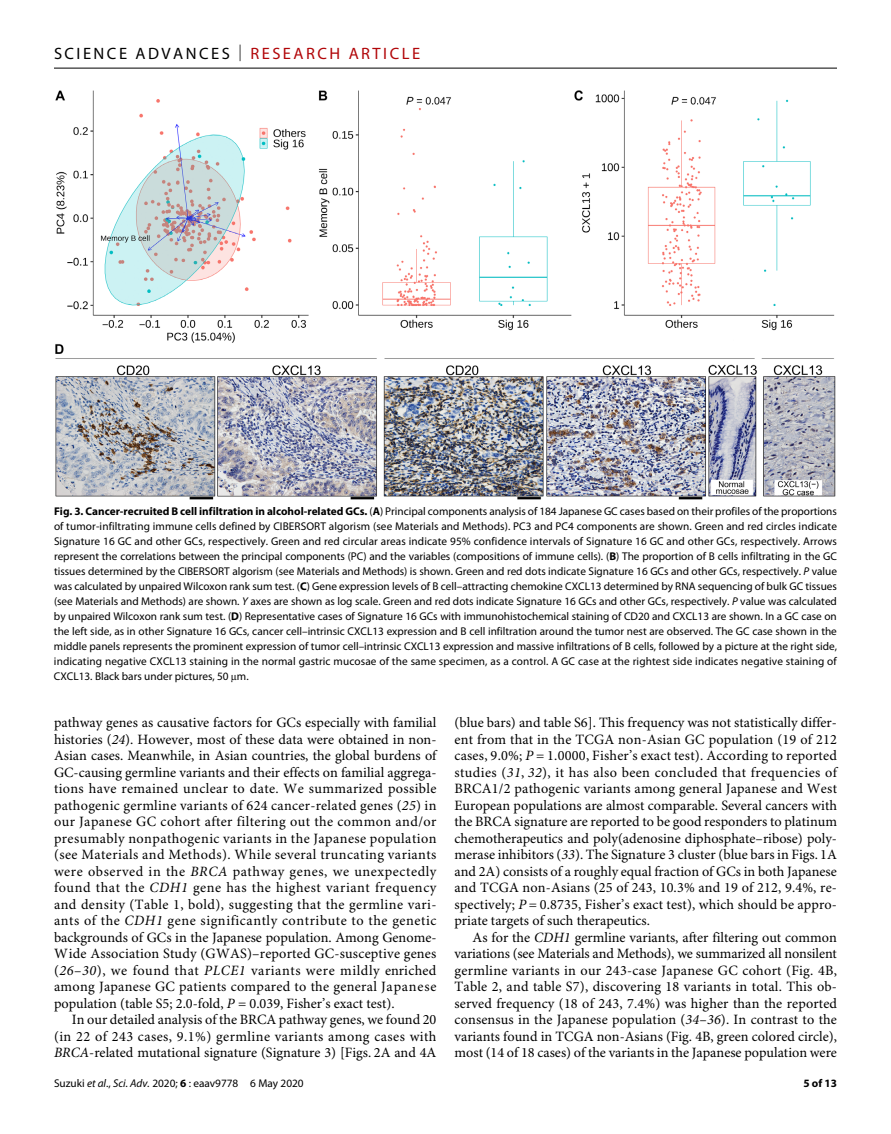
<style>
.page{position:relative;width:891px;height:1134px;background:#fff}
.page>*{position:absolute;margin:0;border:0;box-sizing:border-box;transform-origin:0 0}
.t1{font:16.5px "Myriad Pro";letter-spacing:.15em;color:#000}
.t2{font:14.25px/16.5px "Minion Pro";color:#000;text-align:justify}
.t3{font:11.25px/15px "Myriad Pro";color:#000;text-align:justify}
.t4{font:700 11.25px "Myriad Pro";color:#000}
.s1{font-weight:300}
.s2{color:#b10508}
.s3{font-weight:700}
.s4{font-style:italic}
</style>
<div class="page">
<hr style="left:54px;top:68px;width:783px;height:1px;background:#000">
<img style="left:55px;top:90px;width:781px;height:409px">
<p class="t1" style="left:54px;top:40px;width:368px">SCIENCE ADVANCES <span class="s1">|</span> <span class="s2">RESEARCH ARTICLE</span></p>
<p class="t3" style="left:54px;top:504px;width:785px"><span class="s3">Fig. 3. Cancer-recruited B cell infiltration in alcohol-related GCs.</span> (<span class="s3">A</span>) Principal components analysis of 184 Japanese GC cases based on their profiles of the proportions of tumor-infiltrating immune cells defined by CIBERSORT algorism (see Materials and Methods). PC3 and PC4 components are shown. Green and red circles indicate Signature 16 GC and other GCs, respectively. Green and red circular areas indicate 95% confidence intervals of Signature 16 GC and other GCs, respectively. Arrows represent the correlations between the principal components (PC) and the variables (compositions of immune cells). (<span class="s3">B</span>) The proportion of B cells infiltrating in the GC tissues determined by the CIBERSORT algorism (see Materials and Methods) is shown. Green and red dots indicate Signature 16 GCs and other GCs, respectively. <span class="s4">P</span> value was calculated by unpaired Wilcoxon rank sum test. (<span class="s3">C</span>) Gene expression levels of B cell–attracting chemokine CXCL13 determined by RNA sequencing of bulk GC tissues (see Materials and Methods) are shown. <span class="s4">Y</span> axes are shown as log scale. Green and red dots indicate Signature 16 GCs and other GCs, respectively. <span class="s4">P</span> value was calculated by unpaired Wilcoxon rank sum test. (<span class="s3">D</span>) Representative cases of Signature 16 GCs with immunohistochemical staining of CD20 and CXCL13 are shown. In a GC case on the left side, as in other Signature 16 GCs, cancer cell–intrinsic CXCL13 expression and B cell infiltration around the tumor nest are observed. The GC case shown in the middle panels represents the prominent expression of tumor cell–intrinsic CXCL13 expression and massive infiltrations of B cells, followed by a picture at the right side, indicating negative CXCL13 staining in the normal gastric mucosae of the same specimen, as a control. A GC case at the rightest side indicates negative staining of CXCL13. Black bars under pictures, 50 m.</p>
<p class="t2" style="left:54px;top:716px;width:384px">pathway genes as causative factors for GCs especially with familial histories (<span class="s4">24</span>). However, most of these data were obtained in non-Asian cases. Meanwhile, in Asian countries, the global burdens of GC-causing germline variants and their effects on familial aggrega&shy;tions have remained unclear to date. We summarized possible pathogenic germline variants of 624 cancer-related genes (<span class="s4">25</span>) in our Japanese GC cohort after filtering out the common and/or presumably nonpathogenic variants in the Japanese population (see Materials and Methods). While several truncating variants were observed in the <span class="s4">BRCA</span> pathway genes, we unexpectedly found that the <span class="s4">CDH1</span> gene has the highest variant frequency and density (Table 1, bold), suggesting that the germline vari&shy;ants of the <span class="s4">CDH1</span> gene significantly contribute to the genetic backgrounds of GCs in the Japanese population. Among Genome-Wide Association Study (GWAS)–reported GC-susceptive genes (<span class="s4">26</span>–<span class="s4">30</span>), we found that <span class="s4">PLCE1</span> variants were mildly enriched among Japanese GC patients compared to the general Japanese population (table S5; 2.0-fold, <span class="s4">P</span> = 0.039, Fisher’s exact test).</p>
<p class="t2" style="left:54px;top:1013px;width:384px;text-indent:18px">In our detailed analysis of the BRCA pathway genes, we found 20 (in 22 of 243 cases, 9.1%) germline variants among cases with <span class="s4">BRCA</span>-related mutational signature (Signature 3) [Figs. 2A and 4A</p>
<p class="t3" style="left:54px;top:1076px;width:251px">Suzuki <span class="s4">et al</span>., <span class="s4">Sci. Adv.</span> 2020; <span class="s3">6</span> : eaav9778 6 May 2020</p>
<p class="t2" style="left:455px;top:716px;width:384px">(blue bars) and table S6]. This frequency was not statistically differ&shy;ent from that in the TCGA non-Asian GC population (19 of 212 cases, 9.0%; <span class="s4">P</span> = 1.0000, Fisher’s exact test). According to reported studies (<span class="s4">31</span>, <span class="s4">32</span>), it has also been concluded that frequencies of BRCA1/2 pathogenic variants among general Japanese and West European populations are almost comparable. Several cancers with the BRCA signature are reported to be good responders to platinum chemotherapeutics and poly(adenosine diphosphate–ribose) poly&shy;merase inhibitors (<span class="s4">33</span>). The Signature 3 cluster (blue bars in Figs. 1A and 2A) consists of a roughly equal fraction of GCs in both Japanese and TCGA non-Asians (25 of 243, 10.3% and 19 of 212, 9.4%, re&shy;spectively; <span class="s4">P</span> = 0.8735, Fisher’s exact test), which should be appro&shy;priate targets of such therapeutics.</p>
<p class="t2" style="left:455px;top:930px;width:384px;text-indent:18px">As for the <span class="s4">CDH1</span> germline variants, after filtering out common variations (see Materials and Methods), we summarized all nonsilent germline variants in our 243-case Japanese GC cohort (Fig. 4B, Table 2, and table S7), discovering 18 variants in total. This ob&shy;served frequency (18 of 243, 7.4%) was higher than the reported consensus in the Japanese population (<span class="s4">34</span>–<span class="s4">36</span>). In contrast to the variants found in TCGA non-Asians (Fig. 4B, green colored circle), most (14 of 18 cases) of the variants in the Japanese population were</p>
<p class="t4" style="left:803px;top:1074px;width:35px">5 of 13</p>
</div>
